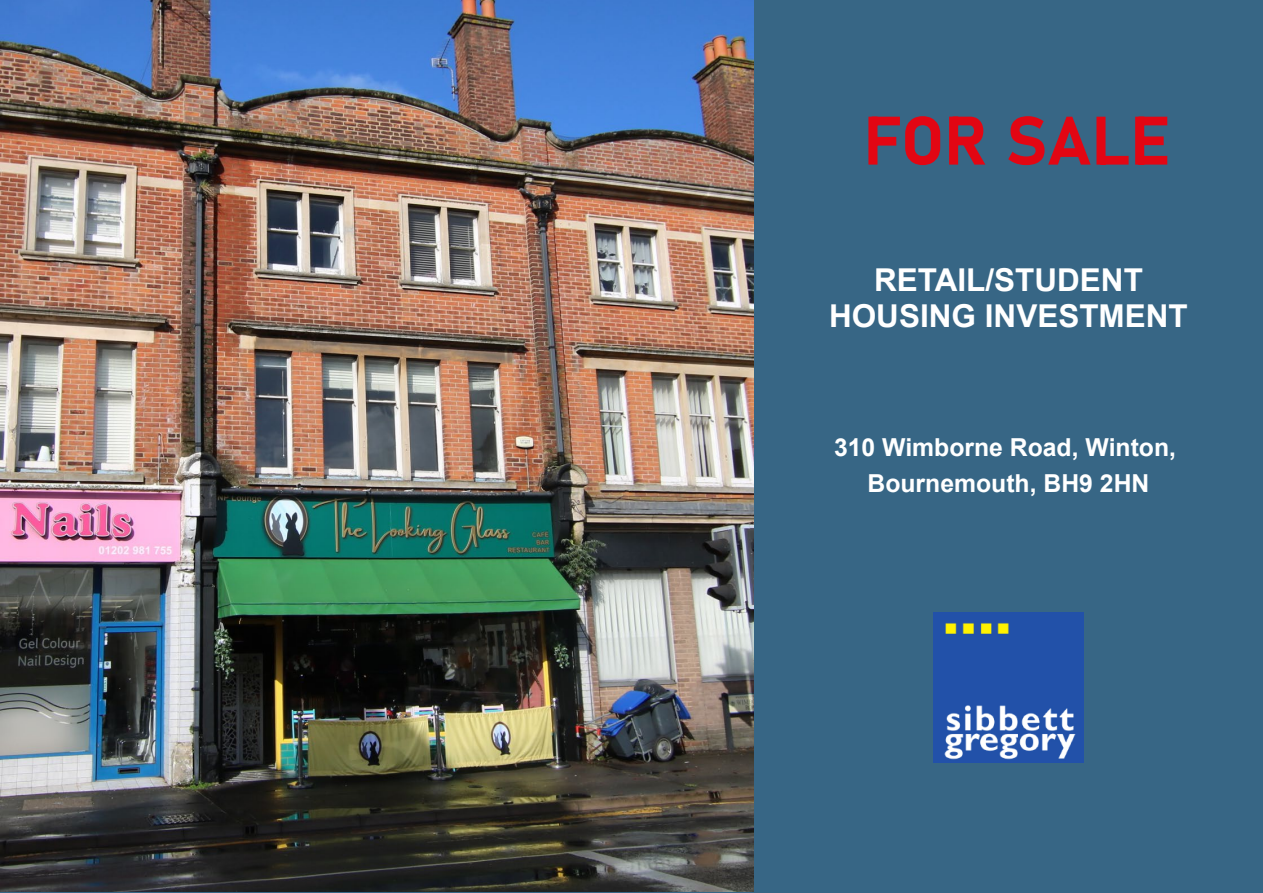
<style>
.page{position:relative;width:1263px;height:893px;background:#376685}
.page>*{position:absolute;margin:0;border:0;box-sizing:border-box;transform-origin:0 0}
.t1{font:67.5px "Bahnschrift";color:#e20613}
.t2{font:700 31.5px/36px "Arial";color:#fff;text-align:center}
.t3{font:700 24.75px/36px "Arial";color:#fff;text-align:center}
</style>
<div class="page">
<img style="left:934px;top:613px;width:149px;height:150px">
<img style="left:0;top:0;width:753px;height:892px">
<h1 class="t1" style="left:863px;top:90px;width:309px">FOR SALE</h1>
<p class="t2" style="left:829px;top:262px;width:360px">RETAIL/STUDENT<br>HOUSING INVESTMENT</p>
<p class="t3" style="left:834px;top:430px;width:343px">310 Wimborne Road, Winton,<br>Bournemouth, BH9 2HN</p>
</div>
